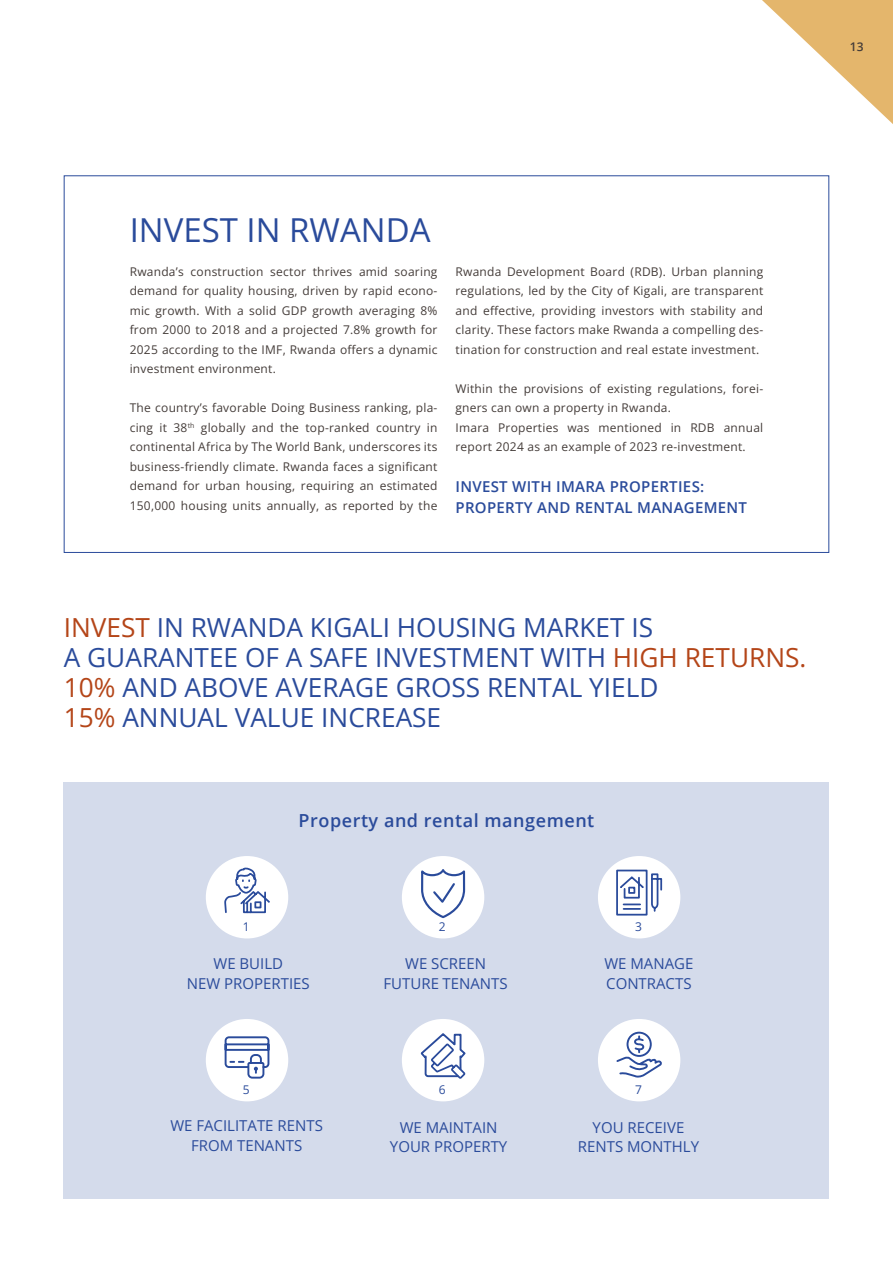
<style>
.page{position:relative;width:893px;height:1263px;background:#fff}
.page>*{position:absolute;margin:0;border:0;box-sizing:border-box;transform-origin:0 0}
.t1{font:33px "Open Sans";color:#2a4b9b}
.t2{font:26.25px/30px "Open Sans";color:#2a4b9b}
.t3{font:600 18px "Open Sans";letter-spacing:.03em;color:#2a4b9b}
.t4{font:15px/19.5px "Open Sans";color:#2a4b9b;text-align:center}
.t5{font:600 15px/21px "Open Sans";letter-spacing:.02em;color:#2a4b9b}
.t6{font:12px/19.5px "Open Sans";letter-spacing:.02em;color:#443c39;text-align:justify}
.t7{font:12px "Open Sans";color:#2a4b9b}
.t8{font:600 12px "Open Sans";color:#443c39}
.s1{color:#b44518}
</style>
<div class="page">
<svg style="left:762px;top:0;width:131px;height:124px"></svg>
<div style="left:64px;top:782px;width:765px;height:417px;background:#d4dbeb"></div>
<div style="left:206px;top:856px;width:82px;height:82px;background:#fff;border-radius:50%"></div>
<svg style="left:224px;top:868px;width:46px;height:46px"></svg>
<div style="left:598px;top:856px;width:82px;height:82px;background:#fff;border-radius:50%"></div>
<svg style="left:616px;top:869px;width:47px;height:47px"></svg>
<div style="left:598px;top:1019px;width:82px;height:82px;background:#fff;border-radius:50%"></div>
<svg style="left:616px;top:1031px;width:46px;height:47px"></svg>
<div style="left:206px;top:1019px;width:82px;height:82px;background:#fff;border-radius:50%"></div>
<svg style="left:224px;top:1036px;width:46px;height:43px"></svg>
<div style="left:402px;top:856px;width:82px;height:82px;background:#fff;border-radius:50%"></div>
<svg style="left:421px;top:869px;width:45px;height:50px"></svg>
<div style="left:402px;top:1019px;width:82px;height:82px;background:#fff;border-radius:50%"></div>
<svg style="left:420px;top:1033px;width:46px;height:46px"></svg>
<p class="t8" style="left:850px;top:38px;width:15px">13</p>
<h1 class="t1" style="left:130px;top:207px;width:302px">INVEST IN RWANDA</h1>
<p class="t6" style="left:130px;top:262px;width:309px">Rwanda’s construction sector thrives amid soaring demand for quality housing, driven by rapid econo&shy;mic growth. With a solid GDP growth averaging 8% from 2000 to 2018 and a projected 7.8% growth for 2025 according to the IMF, Rwanda offers a dynamic investment environment.</p>
<p class="t6" style="left:130px;top:398px;width:309px">The country’s favorable Doing Business ranking, pla&shy;cing it 38<sup>th</sup> globally and the top-ranked country in continental Africa by The World Bank, underscores its business-friendly climate. Rwanda faces a significant demand for urban housing, requiring an estimated 150,000 housing units annually, as reported by the</p>
<p class="t6" style="left:455px;top:262px;width:309px">Rwanda Development Board (RDB). Urban planning regulations, led by the City of Kigali, are transparent and effective, providing investors with stability and clarity. These factors make Rwanda a compelling des&shy;tination for construction and real estate investment.</p>
<p class="t6" style="left:455px;top:379px;width:309px;text-align:left">Within the provisions of existing regulations, forei&shy;gners can own a property in Rwanda.<br>Imara Properties was mentioned in RDB annual report 2024 as an example of 2023 re-investment.</p>
<p class="t5" style="left:455px;top:476px;width:293px">INVEST WITH IMARA PROPERTIES:<br>PROPERTY AND RENTAL MANAGEMENT</p>
<h2 class="t2" style="left:64px;top:611px;width:744px"><span class="s1">INVEST</span> IN RWANDA KIGALI HOUSING MARKET IS<br>A GUARANTEE OF A SAFE INVESTMENT WITH <span class="s1">HIGH RETURNS.<br>10%</span> AND ABOVE AVERAGE GROSS RENTAL YIELD<br><span class="s1">15%</span> ANNUAL VALUE INCREASE</h2>
<h3 class="t3" style="left:299px;top:808px;width:297px">Property and rental mangement</h3>
<p class="t7" style="left:243px;top:918px;width:8px">1</p>
<p class="t7" style="left:635px;top:918px;width:8px">3</p>
<p class="t7" style="left:439px;top:918px;width:8px">2</p>
<p class="t4" style="left:187px;top:953px;width:124px">WE BUILD<br>NEW PROPERTIES</p>
<p class="t4" style="left:384px;top:953px;width:126px">WE SCREEN<br>FUTURE TENANTS</p>
<p class="t4" style="left:604px;top:953px;width:91px;text-align:left">WE MANAGE<br>CONTRACTS</p>
<p class="t7" style="left:439px;top:1081px;width:8px">6</p>
<p class="t7" style="left:243px;top:1081px;width:8px">5</p>
<p class="t7" style="left:635px;top:1081px;width:8px">7</p>
<p class="t4" style="left:170px;top:1116px;width:154px">WE FACILITATE RENTS<br>FROM TENANTS</p>
<p class="t4" style="left:390px;top:1117px;width:119px">WE MAINTAIN<br>YOUR PROPERTY</p>
<p class="t4" style="left:578px;top:1117px;width:123px">YOU RECEIVE<br>RENTS MONTHLY</p>
</div>
